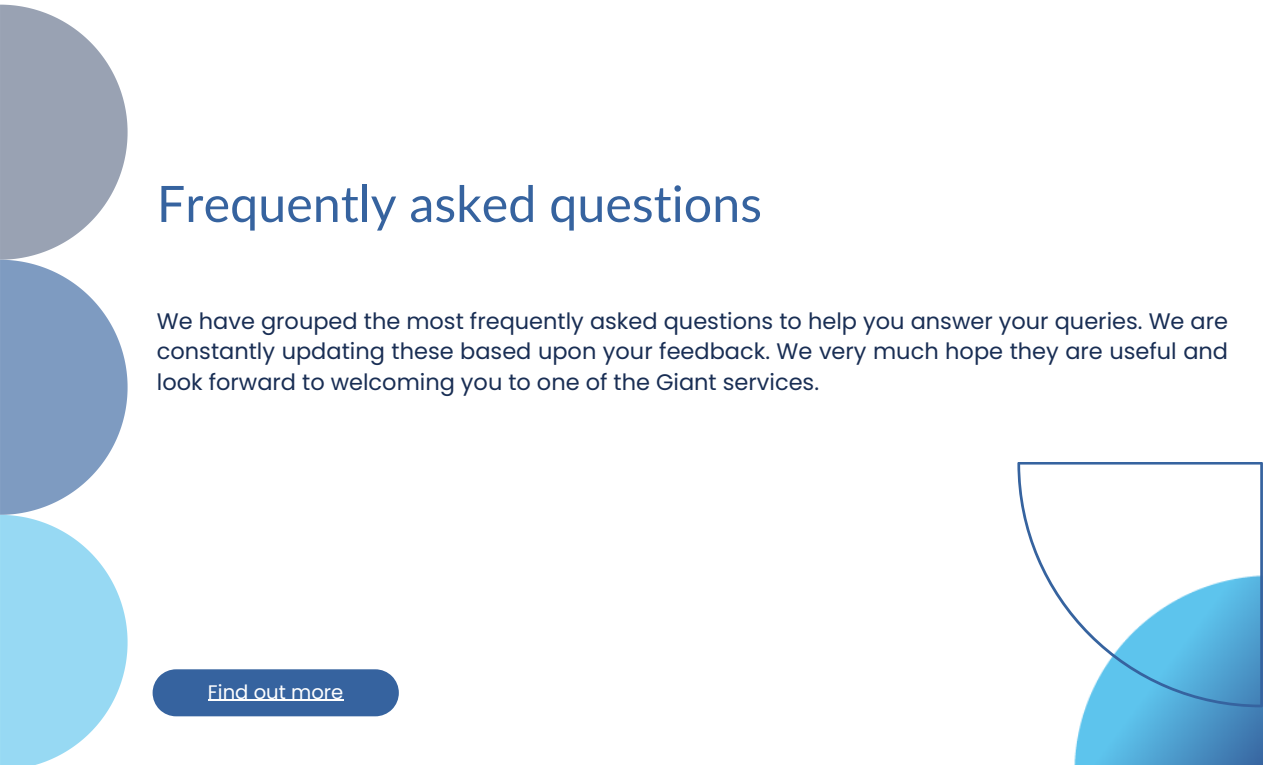
<style>
.page{position:relative;width:1263px;height:765px;background:#fff}
.page>*{position:absolute;margin:0;border:0;box-sizing:border-box;transform-origin:0 0}
.t1{font:50.25px "Lato";color:#36639f}
.t2{font:22.5px/30.3px "Poppins";color:#192e54;text-align:justify}
.t3{font:19.65px "Poppins";color:#fff}
</style>
<div class="page">
<svg style="left:0;top:5px;width:128px;height:760px"></svg>
<img style="left:1074px;top:707px;width:189px;height:58px">
<svg style="left:1017px;top:462px;width:246px;height:245px"></svg>
<svg style="left:153px;top:669px;width:246px;height:47px"></svg>
<hr style="left:208px;top:700px;width:135px;height:1px;background:#fff">
<p class="t1" style="left:157px;top:172px;width:607px">Frequently asked questions</p>
<p class="t2" style="left:157px;top:306px;width:1073px">We have grouped the most frequently asked questions to help you answer your queries. We are constantly updating these based upon your feedback. We very much hope they are useful and look forward to welcoming you to one of the Giant services.</p>
<p class="t3" style="left:208px;top:678px;width:137px">Find out more</p>
</div>
